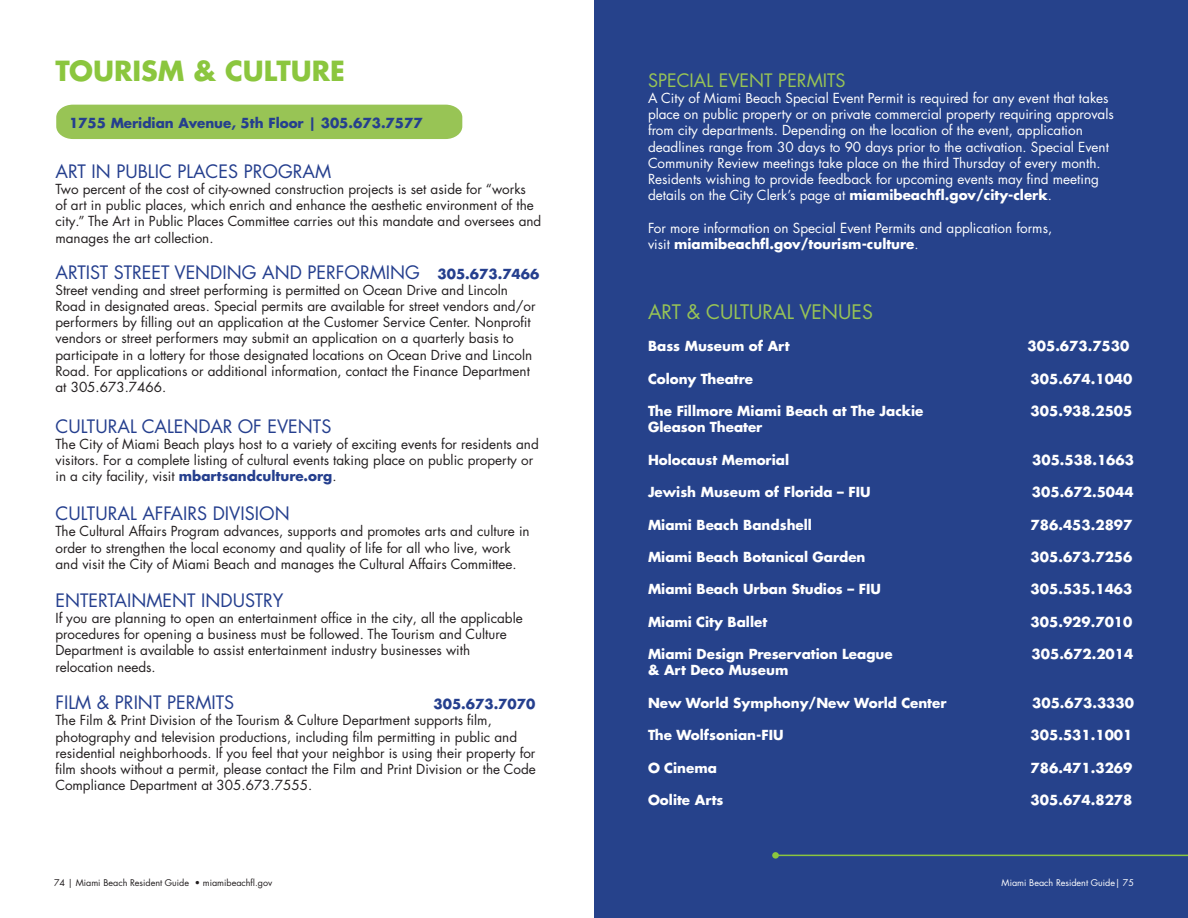
<style>
.page{position:relative;width:1188px;height:918px;background:#fff}
.page>*{position:absolute;margin:0;border:0;box-sizing:border-box;transform-origin:0 0}
.t1{font:700 27px "Futura LT Pro";color:#8bc63e}
.t2{font:19.5px "Futura LT Pro";color:#98c455}
.description{font:18px "Futura LT Pro";color:#253f8e}
.t3{font:18px "Futura LT Pro";color:#98c455}
.description-2{font:13.5px/16.2px "Futura LT Pro";color:#231f20}
.t4{font:13.5px/16.2px "Futura LT Pro";color:#fff}
.t5{font:700 13.5px "Futura LT Pro";color:#fff}
.t6{font:700 13.5px "Futura LT Pro";color:#253f8e}
.t7{font:9px "Futura LT Pro";color:#231f20}
.t8{font:9px "Futura LT Pro";color:#fff}
.s1{font-weight:700;color:#253f8e}
.s2{font-weight:700}
</style>
<div class="page">
<div style="left:56px;top:105px;width:406px;height:34px;background:#98c455"></div>
<div style="left:594px;top:0;width:594px;height:918px;background:#26428b"></div>
<hr style="left:776px;top:855px;width:412px;height:1px;background:#8bc63e">
<div style="left:772px;top:852px;width:7px;height:7px;background:#8bc63e;border-radius:50%"></div>
<p class="t1" style="left:56px;top:50px;width:291px">TOURISM &amp; CULTURE</p>
<p class="t6" style="left:69px;top:113px;width:355px">1755 Meridian Avenue, 5th Floor | 305.673.7577</p>
<p class="description" style="left:56px;top:159px;width:277px">ART IN PUBLIC PLACES PROGRAM</p>
<p class="description-2" style="left:56px;top:181px;width:487px">Two percent of the cost of city-owned construction projects is set aside for “works<br>of art in public places, which enrich and enhance the aesthetic environment of the city.” The Art in Public Places Committee carries out this mandate and oversees and manages the art collection.</p>
<p class="description" style="left:56px;top:260px;width:366px">ARTIST STREET VENDING AND PERFORMING</p>
<p class="t6" style="left:438px;top:263px;width:103px">305.673.7466</p>
<p class="description-2" style="left:56px;top:282px;width:482px">Street vending and street performing is permitted on Ocean Drive and Lincoln Road in designated areas. Special permits are available for street vendors and/or performers by filling out an application at the Customer Service Center. Nonprofit vendors or street performers may submit an application on a quarterly basis to participate in a lottery for those designated locations on Ocean Drive and Lincoln Road. For applications or additional information, contact the Finance Department at 305.673.7466.</p>
<p class="description" style="left:56px;top:414px;width:277px">CULTURAL CALENDAR OF EVENTS</p>
<p class="description-2" style="left:56px;top:436px;width:485px">The City of Miami Beach plays host to a variety of exciting events for residents and visitors. For a complete listing of cultural events taking place on public property or in a city facility, visit <span class="s1">mbartsandculture.org</span>.</p>
<p class="description" style="left:56px;top:501px;width:236px">CULTURAL AFFAIRS DIVISION</p>
<p class="description-2" style="left:56px;top:523px;width:476px">The Cultural Affairs Program advances, supports and promotes arts and culture in order to strengthen the local economy and quality of life for all who live, work and visit the City of Miami Beach and manages the Cultural Affairs Committee.</p>
<p class="description" style="left:56px;top:588px;width:229px">ENTERTAINMENT INDUSTRY</p>
<p class="description-2" style="left:56px;top:610px;width:469px">If you are planning to open an entertainment office in the city, all the applicable procedures for opening a business must be followed. The Tourism and Culture Department is available to assist entertainment industry businesses with relocation needs.</p>
<p class="description" style="left:56px;top:690px;width:180px">FILM &amp; PRINT PERMITS</p>
<p class="t6" style="left:434px;top:694px;width:103px">305.673.7070</p>
<p class="description-2" style="left:56px;top:712px;width:482px">The Film &amp; Print Division of the Tourism &amp; Culture Department supports film, photography and television productions, including film permitting in public and residential neighborhoods. If you feel that your neighbor is using their property for film shoots without a permit, please contact the Film and Print Division or the Code Compliance Department at 305.673.7555.</p>
<p class="t7" style="left:54px;top:876px;width:220px">74 | Miami Beach Resident Guide • miamibeachfl.gov</p>
<p class="t3" style="left:648px;top:68px;width:199px">SPECIAL EVENT PERMITS</p>
<p class="t4" style="left:648px;top:90px;width:467px">A City of Miami Beach Special Event Permit is required for any event that takes place on public property or on private commercial property requiring approvals from city departments. Depending on the location of the event, application deadlines range from 30 days to 90 days prior to the activation. Special Event Community Review meetings take place on the third Thursday of every month.<br>Residents wishing to provide feedback for upcoming events may find meeting details on the City Clerk’s page at <span class="s2">miamibeachfl.gov/city-clerk</span>.</p>
<p class="t4" style="left:648px;top:219px;width:406px">For more information on Special Event Permits and application forms, visit <span class="s2">miamibeachfl.gov/tourism-culture</span>.</p>
<p class="t2" style="left:648px;top:298px;width:226px">ART &amp; CULTURAL VENUES</p>
<p class="t5" style="left:648px;top:336px;width:143px">Bass Museum of Art</p>
<p class="t5" style="left:1028px;top:336px;width:103px">305.673.7530</p>
<p class="t5" style="left:648px;top:368px;width:107px">Colony Theatre</p>
<p class="t5" style="left:1031px;top:368px;width:103px">305.674.1040</p>
<p class="t5" style="left:648px;top:401px;width:277px">The Fillmore Miami Beach at The Jackie</p>
<p class="t5" style="left:1031px;top:401px;width:103px">305.938.2505</p>
<p class="t5" style="left:648px;top:417px;width:116px">Gleason Theater</p>
<p class="t5" style="left:648px;top:449px;width:143px">Holocaust Memorial</p>
<p class="t5" style="left:1032px;top:449px;width:103px">305.538.1663</p>
<p class="t5" style="left:648px;top:482px;width:224px">Jewish Museum of Florida – FIU</p>
<p class="t5" style="left:1032px;top:482px;width:103px">305.672.5044</p>
<p class="t5" style="left:648px;top:514px;width:165px">Miami Beach Bandshell</p>
<p class="t5" style="left:1031px;top:514px;width:103px">786.453.2897</p>
<p class="t5" style="left:648px;top:546px;width:219px">Miami Beach Botanical Garden</p>
<p class="t5" style="left:1031px;top:546px;width:103px">305.673.7256</p>
<p class="t5" style="left:648px;top:579px;width:235px">Miami Beach Urban Studios – FIU</p>
<p class="t5" style="left:1031px;top:579px;width:103px">305.535.1463</p>
<p class="t5" style="left:648px;top:611px;width:121px">Miami City Ballet</p>
<p class="t5" style="left:1031px;top:611px;width:103px">305.929.7010</p>
<p class="t5" style="left:648px;top:644px;width:246px">Miami Design Preservation League</p>
<p class="t5" style="left:1032px;top:644px;width:103px">305.672.2014</p>
<p class="t5" style="left:648px;top:660px;width:142px">&amp; Art Deco Museum</p>
<p class="t5" style="left:648px;top:692px;width:300px">New World Symphony/New World Center</p>
<p class="t5" style="left:1032px;top:692px;width:103px">305.673.3330</p>
<p class="t5" style="left:648px;top:725px;width:137px">The Wolfsonian-FIU</p>
<p class="t5" style="left:1031px;top:725px;width:103px">305.531.1001</p>
<p class="t5" style="left:648px;top:757px;width:70px">O Cinema</p>
<p class="t5" style="left:1031px;top:757px;width:103px">786.471.3269</p>
<p class="t5" style="left:648px;top:789px;width:77px">Oolite Arts</p>
<p class="t5" style="left:1031px;top:789px;width:103px">305.674.8278</p>
<p class="t8" style="left:1002px;top:876px;width:134px">Miami Beach Resident Guide| 75</p>
</div>
